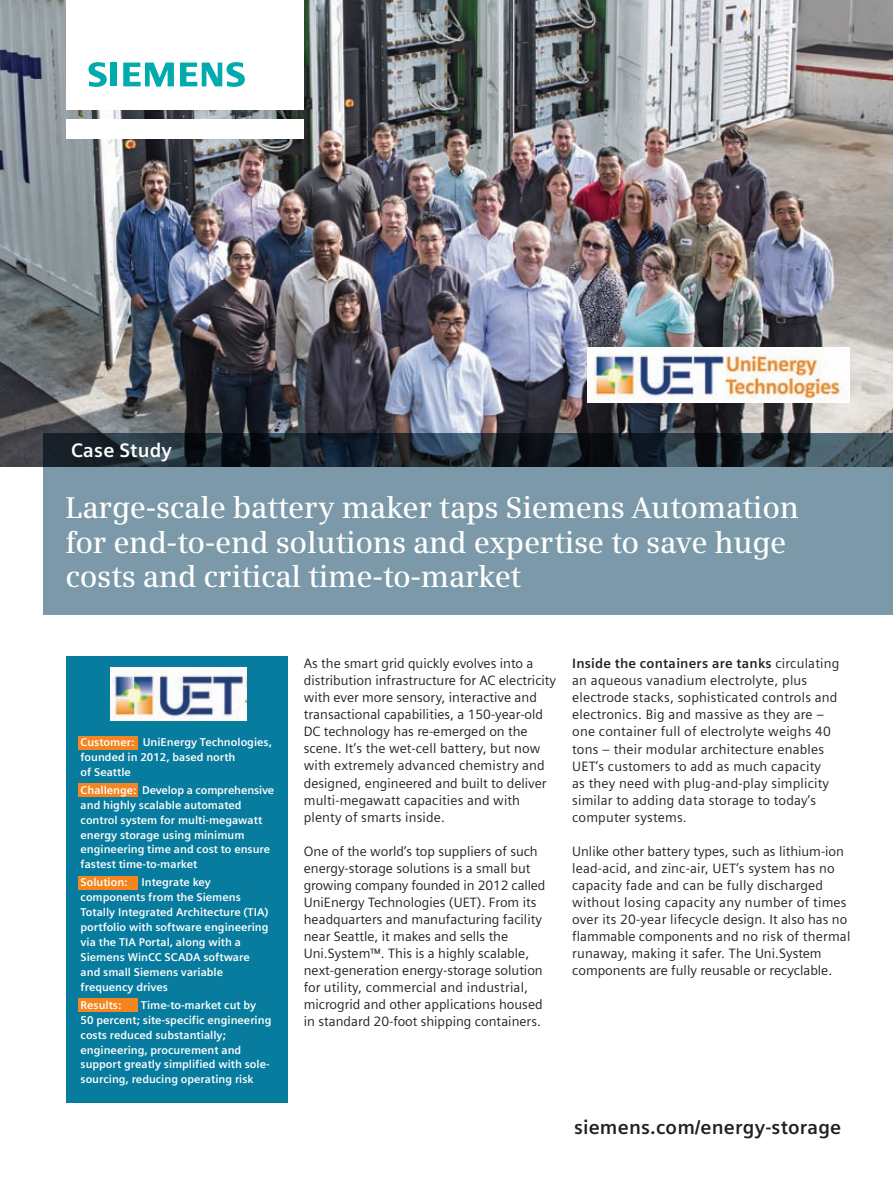
<style>
.page{position:relative;width:893px;height:1191px;background:#fff}
.page>*{position:absolute;margin:0;border:0;box-sizing:border-box;transform-origin:0 0}
._01__Subline__13pt_5{font:600 30px/34.5px "Siemens Serif OT";letter-spacing:-.01em;color:#fff}
._03__URL_sector_clai{font:700 19.5px "Siemens Sans OT";letter-spacing:.01em;color:#231f20}
._02__URL_keyword__13{font:700 19.5px "Siemens Sans OT";letter-spacing:.01em;color:#fff}
._03__Copy_Roman__9pt{font:13.5px/17px "Siemens Sans OT";color:#231f20}
._03__Copy_Roman__9pt-2{font:700 11.25px/14.9px "Siemens Sans OT";color:#fff}
.s1{font-weight:700}
</style>
<div class="page">
<img style="left:0;top:0;width:893px;height:466px">
<div style="left:66px;top:120px;width:237px;height:19px;background:#fff"></div>
<div style="left:66px;top:0;width:237px;height:110px;background:#fff"></div>
<svg style="left:88px;top:62px;width:19px;height:25px"></svg>
<div style="left:111px;top:63px;width:6px;height:23px;background:#00aaad"></div>
<svg style="left:123px;top:63px;width:51px;height:24px"></svg>
<svg style="left:180px;top:62px;width:65px;height:25px"></svg>
<svg style="left:43px;top:433px;width:850px;height:34px;background:#212d36"></svg>
<div style="left:43px;top:467px;width:850px;height:148px;background:#7b99a9"></div>
<div style="left:66px;top:656px;width:222px;height:447px;background:#087c9e"></div>
<div style="left:78px;top:736px;width:60px;height:13px;background:#f58520"></div>
<div style="left:78px;top:783px;width:60px;height:14px;background:#f58520"></div>
<div style="left:78px;top:876px;width:60px;height:13px;background:#f58520"></div>
<div style="left:78px;top:998px;width:60px;height:14px;background:#f58520"></div>
<img style="left:588px;top:347px;width:262px;height:55px">
<img style="left:110px;top:667px;width:136px;height:53px">
<p class="_02__URL_keyword__13" style="left:71px;top:439px;width:102px">Case Study</p>
<p class="_01__Subline__13pt_5" style="left:66px;top:490px;width:735px">Large-scale battery maker taps Siemens Automation for end-to-end solutions and expertise to save huge costs and critical time-to-market</p>
<p class="_03__Copy_Roman__9pt-2" style="left:81px;top:734px;width:193px">Customer: UniEnergy Technologies, founded in 2012, based north<br>of Seattle</p>
<p class="_03__Copy_Roman__9pt-2" style="left:81px;top:782px;width:195px">Challenge: Develop a comprehensive and highly scalable automated control system for multi-megawatt energy storage using minimum engineering time and cost to ensure fastest time-to-market</p>
<p class="_03__Copy_Roman__9pt-2" style="left:81px;top:875px;width:48px">Solution:</p>
<p class="_03__Copy_Roman__9pt-2" style="left:81px;top:875px;width:190px;text-indent:61px">Integrate key components from the Siemens<br>Totally Integrated Architecture (TIA) portfolio with software engineering via the TIA Portal, along with a<br>Siemens WinCC SCADA software and small Siemens variable frequency drives</p>
<p class="_03__Copy_Roman__9pt-2" style="left:81px;top:997px;width:42px">Results:</p>
<p class="_03__Copy_Roman__9pt-2" style="left:81px;top:997px;width:192px;text-indent:60px">Time-to-market cut by 50 percent; site-specific engineering costs reduced substantially; engineering, procurement and support greatly simplified with sole&shy;sourcing, reducing operating risk</p>
<p class="_03__Copy_Roman__9pt" style="left:304px;top:655px;width:254px">As the smart grid quickly evolves into a distribution infrastructure for AC electricity with ever more sensory, interactive and transactional capabilities, a 150-year-old DC technology has re-emerged on the scene. It’s the wet-cell battery, but now with extremely advanced chemistry and designed, engineered and built to deliver multi-megawatt capacities and with plenty of smarts inside.</p>
<p class="_03__Copy_Roman__9pt" style="left:304px;top:842px;width:243px">One of the world’s top suppliers of such energy-storage solutions is a small but growing company founded in 2012 called UniEnergy Technologies (UET). From its headquarters and manufacturing facility near Seattle, it makes and sells the Uni.System™. This is a highly scalable, next-generation energy-storage solution for utility, commercial and industrial, microgrid and other applications housed in standard 20-foot shipping containers.</p>
<p class="_03__Copy_Roman__9pt" style="left:572px;top:655px;width:269px"><span class="s1">Inside the containers are tanks</span> circulating an aqueous vanadium electrolyte, plus electrode stacks, sophisticated controls and electronics. Big and massive as they are – one container full of electrolyte weighs 40 tons – their modular architecture enables UET’s customers to add as much capacity<br>as they need with plug-and-play simplicity similar to adding data storage to today’s computer systems.</p>
<p class="_03__Copy_Roman__9pt" style="left:572px;top:842px;width:280px">Unlike other battery types, such as lithium-ion lead-acid, and zinc-air, UET’s system has no capacity fade and can be fully discharged without losing capacity any number of times over its 20-year lifecycle design. It also has no flammable components and no risk of thermal runaway, making it safer. The Uni.System components are fully reusable or recyclable.</p>
<p class="_03__URL_sector_clai" style="left:574px;top:1116px;width:269px">siemens.com/energy-storage</p>
</div>
